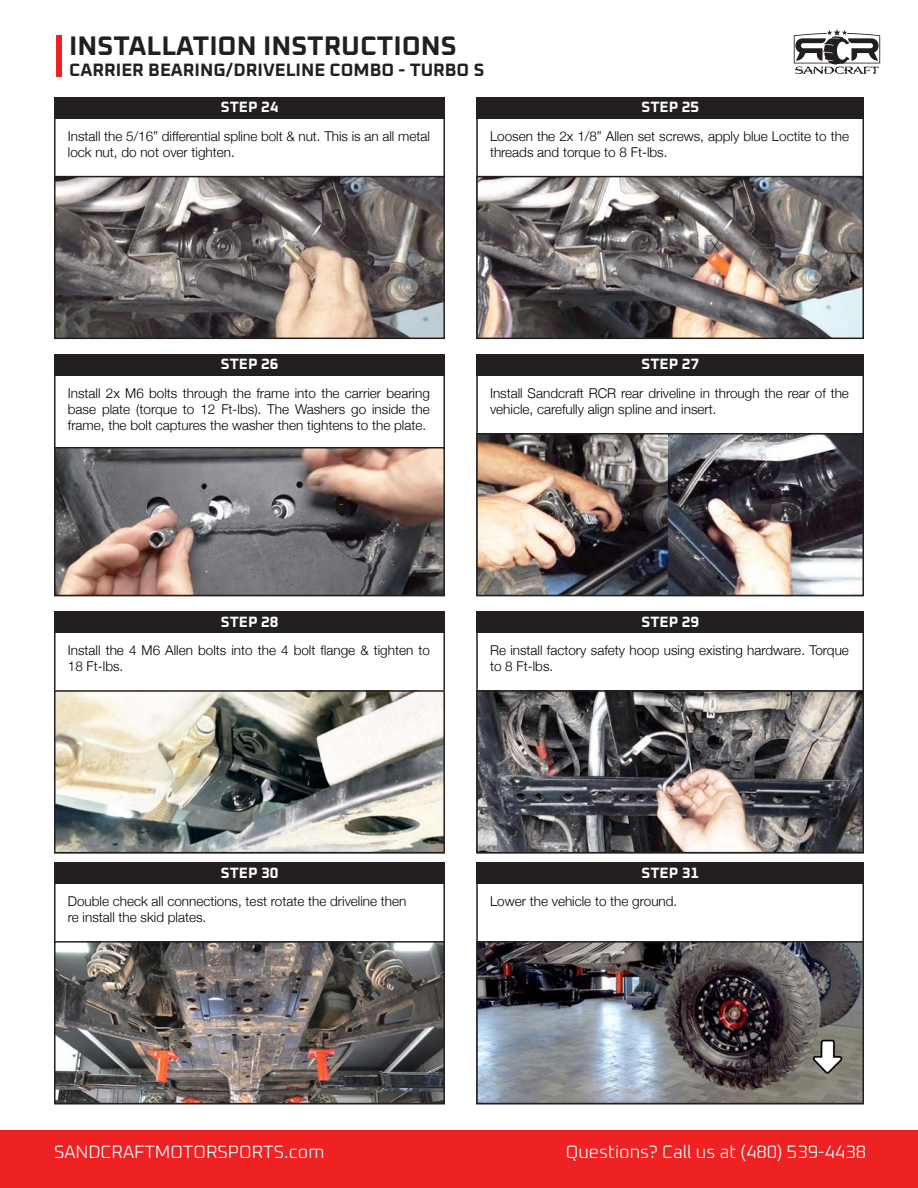
<style>
.page{position:relative;width:918px;height:1188px;background:#fff}
.page>*{position:absolute;margin:0;border:0;box-sizing:border-box;transform-origin:0 0}
.t1{font:700 27px "Oxanium";color:#231f20}
.Copy_-_Main_-_White{font:300 18px "Oxanium";color:#fff}
.t2{font:700 18px "Oxanium";color:#231f20}
.t3{font:700 15px "Oxanium";color:#fff}
.Copy_-_Main_-_White-2{font:300 13.5px/16.2px "Helvetica Neue";color:#000}
</style>
<div class="page">
<div style="left:56px;top:36px;width:5px;height:41px;background:#ee2123"></div>
<svg style="left:794px;top:29px;width:86px;height:45px"></svg>
<div style="left:0;top:1131px;width:918px;height:57px;background:#ee2123"></div>
<div style="left:476px;top:97px;width:388px;height:21px;background:#231f20"></div>
<div style="left:54px;top:354px;width:391px;height:22px;background:#231f20"></div>
<div style="left:54px;top:97px;width:391px;height:21px;background:#231f20"></div>
<div style="left:476px;top:354px;width:388px;height:22px;background:#231f20"></div>
<div style="left:54px;top:612px;width:391px;height:21px;background:#231f20"></div>
<div style="left:476px;top:612px;width:388px;height:21px;background:#231f20"></div>
<div style="left:54px;top:862px;width:391px;height:22px;background:#231f20"></div>
<div style="left:476px;top:862px;width:388px;height:22px;background:#231f20"></div>
<img style="left:479px;top:179px;width:382px;height:157px">
<div style="left:476px;top:176px;width:388px;height:163px;border:2px solid #231f20"></div>
<img style="left:57px;top:450px;width:385px;height:143px">
<div style="left:54px;top:447px;width:391px;height:149px;border:2px solid #231f20"></div>
<img style="left:57px;top:179px;width:385px;height:157px">
<div style="left:54px;top:176px;width:391px;height:163px;border:2px solid #231f20"></div>
<img style="left:479px;top:436px;width:382px;height:157px">
<div style="left:476px;top:433px;width:388px;height:163px;border:2px solid #231f20"></div>
<img style="left:57px;top:693px;width:385px;height:157px">
<div style="left:54px;top:690px;width:391px;height:163px;border:2px solid #231f20"></div>
<img style="left:479px;top:693px;width:382px;height:157px">
<div style="left:476px;top:690px;width:388px;height:163px;border:2px solid #231f20"></div>
<img style="left:57px;top:944px;width:385px;height:157px">
<div style="left:54px;top:941px;width:391px;height:163px;border:2px solid #231f20"></div>
<img style="left:479px;top:944px;width:382px;height:157px">
<div style="left:476px;top:941px;width:388px;height:163px;border:2px solid #231f20"></div>
<img style="left:812px;top:1039px;width:31px;height:35px">
<p class="t1" style="left:69px;top:28px;width:389px">INSTALLATION INSTRUCTIONS</p>
<p class="t2" style="left:69px;top:58px;width:416px">CARRIER BEARING/DRIVELINE COMBO - TURBO S</p>
<p class="t3" style="left:221px;top:97px;width:59px">STEP 24</p>
<p class="t3" style="left:642px;top:97px;width:59px">STEP 25</p>
<p class="Copy_-_Main_-_White-2" style="left:68px;top:127px;width:363px">Install the 5/16” differential spline bolt &amp; nut. This is an all metal lock nut, do not over tighten.</p>
<p class="Copy_-_Main_-_White-2" style="left:490px;top:127px;width:360px">Loosen the 2x 1/8” Allen set screws, apply blue Loctite to the threads and torque to 8 Ft-lbs.</p>
<p class="t3" style="left:221px;top:355px;width:59px">STEP 26</p>
<p class="Copy_-_Main_-_White-2" style="left:68px;top:384px;width:363px;text-align:justify">Install 2x M6 bolts through the frame into the carrier bearing base plate (torque to 12 Ft-lbs). The Washers go inside the frame, the bolt captures the washer then tightens to the plate.</p>
<p class="t3" style="left:642px;top:355px;width:59px">STEP 27</p>
<p class="Copy_-_Main_-_White-2" style="left:490px;top:384px;width:360px">Install Sandcraft RCR rear driveline in through the rear of the vehicle, carefully align spline and insert.</p>
<p class="t3" style="left:221px;top:612px;width:59px">STEP 28</p>
<p class="t3" style="left:642px;top:612px;width:59px">STEP 29</p>
<p class="Copy_-_Main_-_White-2" style="left:68px;top:641px;width:363px">Install the 4 M6 Allen bolts into the 4 bolt flange &amp; tighten to<br>18 Ft-lbs.</p>
<p class="Copy_-_Main_-_White-2" style="left:490px;top:641px;width:360px">Re install factory safety hoop using existing hardware. Torque to 8 Ft-lbs.</p>
<p class="t3" style="left:221px;top:863px;width:59px">STEP 30</p>
<p class="t3" style="left:642px;top:863px;width:59px">STEP 31</p>
<p class="Copy_-_Main_-_White-2" style="left:68px;top:892px;width:340px">Double check all connections, test rotate the driveline then</p>
<p class="Copy_-_Main_-_White-2" style="left:68px;top:908px;width:140px">re install the skid plates.</p>
<p class="Copy_-_Main_-_White-2" style="left:490px;top:892px;width:189px">Lower the vehicle to the ground.</p>
<p class="Copy_-_Main_-_White" style="left:54px;top:1140px;width:272px">SANDCRAFTMOTORSPORTS.com</p>
<p class="Copy_-_Main_-_White" style="left:566px;top:1140px;width:302px">Questions? Call us at (480) 539-4438</p>
</div>
